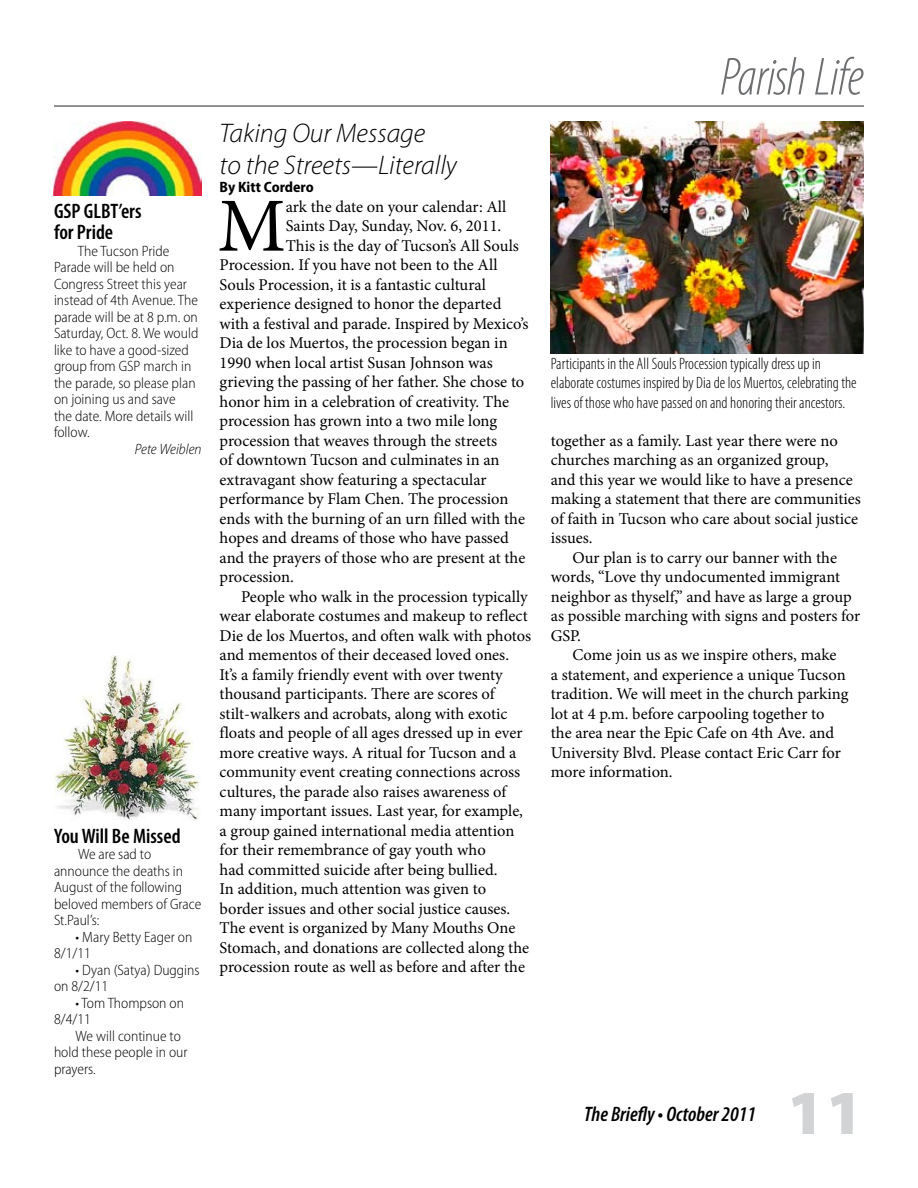
<style>
.page{position:relative;width:918px;height:1188px;background:#fff}
.page>*{position:absolute;margin:0;border:0;box-sizing:border-box;transform-origin:0 0}
.t1{font:76.5px "Minion Pro";color:#000}
.t2{font:900 semi-expanded 63px "Myriad Pro";color:#d1d3d4}
.t3{font:italic 300 condensed 54px "Myriad Pro";letter-spacing:-.02em;color:#6d6f71}
.t4{font:italic 300 27px/32.4px "Myriad Pro";color:#000}
.t5{font:600 condensed 21px/21px "Myriad Pro";color:#000}
.t6{font:italic 600 condensed 21px "Myriad Pro";color:#000}
.t7{font:16.5px/19.5px "Minion Pro";color:#000}
.t8{font:300 condensed 16.5px/19.5px "Myriad Pro";color:#000}
.t9{font:300 semi-condensed 15px/16.5px "Myriad Pro";color:#000}
.t10{font:700 semi-condensed 15px "Myriad Pro";color:#000}
.t11{font:italic 300 semi-condensed 15px "Myriad Pro";color:#000}
</style>
<div class="page">
<hr style="left:54px;top:105px;width:810px;height:2px;background:#6d6f71">
<img style="left:54px;top:122px;width:148px;height:73px">
<img style="left:54px;top:656px;width:147px;height:165px">
<img style="left:551px;top:122px;width:313px;height:231px">
<p class="t5" style="left:54px;top:201px;width:89px">GSP GLBT’ers for Pride</p>
<p class="t9" style="left:54px;top:243px;width:146px;text-indent:24px">The Tucson Pride<br>Parade will be held on<br>Congress Street this year instead of 4th Avenue. The parade will be at 8 p.m. on<br>Saturday, Oct. 8. We would like to have a good-sized group from GSP march in the parade, so please plan on joining us and save<br>the date. More details will follow.</p>
<p class="t11" style="left:135px;top:441px;width:68px">Pete Weiblen</p>
<p class="t5" style="left:54px;top:825px;width:128px">You Will Be Missed</p>
<p class="t9" style="left:54px;top:846px;width:149px;text-indent:24px">We are sad to announce the deaths in<br>August of the following beloved members of Grace<br>St.Paul’s:</p>
<p class="t9" style="left:54px;top:929px;width:140px;text-indent:22px">• Mary Betty Eager on<br>8/1/11</p>
<p class="t9" style="left:54px;top:962px;width:147px;text-indent:22px">• Dyan (Satya) Duggins on 8/2/11</p>
<p class="t9" style="left:54px;top:995px;width:132px;text-indent:22px">• Tom Thompson on<br>8/4/11</p>
<p class="t9" style="left:54px;top:1028px;width:135px;text-indent:22px">We will continue to hold these people in our prayers.</p>
<h3 class="t4" style="left:220px;top:117px;width:239px">Taking Our Message<br>to the Streets—Literally</h3>
<p class="t10" style="left:220px;top:179px;width:96px">By Kitt Cordero</p>
<h1 class="t1" style="left:218px;top:175px;width:70px">M</h1>
<p class="t7" style="left:286px;top:197px;width:222px">ark the date on your calendar: All</p>
<p class="t7" style="left:286px;top:216px;width:217px">Saints Day, Sunday, Nov. 6, 2011.</p>
<p class="t7" style="left:286px;top:236px;width:235px">This is the day of Tucson’s All Souls</p>
<p class="t7" style="left:220px;top:255px;width:279px">Procession. If you have not been to the All</p>
<p class="t7" style="left:220px;top:275px;width:268px">Souls Procession, it is a fantastic cultural</p>
<p class="t7" style="left:220px;top:294px;width:283px">experience designed to honor the departed</p>
<p class="t7" style="left:220px;top:314px;width:310px">with a festival and parade. Inspired by Mexico’s</p>
<p class="t7" style="left:220px;top:333px;width:290px">Dia de los Muertos, the procession began in</p>
<p class="t7" style="left:220px;top:353px;width:275px">1990 when local artist Susan Johnson was</p>
<p class="t7" style="left:220px;top:372px;width:306px">grieving the passing of her father. She chose to</p>
<p class="t7" style="left:220px;top:392px;width:291px">honor him in a celebration of creativity. The</p>
<p class="t7" style="left:220px;top:411px;width:279px">procession has grown into a two mile long</p>
<p class="t7" style="left:220px;top:431px;width:279px">procession that weaves through the streets</p>
<p class="t7" style="left:220px;top:450px;width:282px">of downtown Tucson and culminates in an</p>
<p class="t7" style="left:220px;top:470px;width:269px">extravagant show featuring a spectacular</p>
<p class="t7" style="left:220px;top:489px;width:290px">performance by Flam Chen. The procession</p>
<p class="t7" style="left:220px;top:509px;width:307px">ends with the burning of an urn filled with the</p>
<p class="t7" style="left:220px;top:528px;width:291px">hopes and dreams of those who have passed</p>
<p class="t7" style="left:220px;top:548px;width:307px">and the prayers of those who are present at the</p>
<p class="t7" style="left:220px;top:567px;width:76px">procession.</p>
<p class="t7" style="left:241px;top:587px;width:288px">People who walk in the procession typically</p>
<p class="t7" style="left:220px;top:606px;width:310px">wear elaborate costumes and makeup to reflect</p>
<p class="t7" style="left:220px;top:626px;width:313px">Die de los Muertos, and often walk with photos</p>
<p class="t7" style="left:220px;top:645px;width:291px">and mementos of their deceased loved ones.</p>
<p class="t7" style="left:220px;top:665px;width:285px">It’s a family friendly event with over twenty</p>
<p class="t7" style="left:220px;top:684px;width:277px">thousand participants. There are scores of</p>
<p class="t7" style="left:220px;top:704px;width:289px">stilt-walkers and acrobats, along with exotic</p>
<p class="t7" style="left:220px;top:723px;width:304px">floats and people of all ages dressed up in ever</p>
<p class="t7" style="left:220px;top:743px;width:298px">more creative ways. A ritual for Tucson and a</p>
<p class="t7" style="left:220px;top:762px;width:302px">community event creating connections across</p>
<p class="t7" style="left:220px;top:782px;width:288px">cultures, the parade also raises awareness of</p>
<p class="t7" style="left:220px;top:801px;width:305px">many important issues. Last year, for example,</p>
<p class="t7" style="left:220px;top:821px;width:296px">a group gained international media attention</p>
<p class="t7" style="left:220px;top:840px;width:268px">for their remembrance of gay youth who</p>
<p class="t7" style="left:220px;top:860px;width:279px">had committed suicide after being bullied.</p>
<p class="t7" style="left:220px;top:879px;width:268px">In addition, much attention was given to</p>
<p class="t7" style="left:220px;top:899px;width:292px">border issues and other social justice causes.</p>
<p class="t7" style="left:220px;top:918px;width:297px">The event is organized by Many Mouths One</p>
<p class="t7" style="left:220px;top:938px;width:311px">Stomach, and donations are collected along the</p>
<p class="t7" style="left:220px;top:957px;width:307px">procession route as well as before and after the</p>
<h3 class="t3" style="left:721px;top:48px;width:145px">Parish Life</h3>
<p class="t8" style="left:551px;top:354px;width:307px">Participants in the All Souls Procession typically dress up in elaborate costumes inspired by Dia de los Muertos, celebrating the lives of those who have passed on and honoring their ancestors.</p>
<p class="t7" style="left:551px;top:431px;width:312px">together as a family. Last year there were no churches marching as an organized group,<br>and this year we would like to have a presence making a statement that there are communities of faith in Tucson who care about social justice issues.</p>
<p class="t7" style="left:551px;top:548px;width:311px;text-indent:22px">Our plan is to carry our banner with the words, “Love thy undocumented immigrant neighbor as thyself,” and have as large a group as possible marching with signs and posters for GSP.</p>
<p class="t7" style="left:551px;top:645px;width:299px;text-indent:22px">Come join us as we inspire others, make<br>a statement, and experience a unique Tucson tradition. We will meet in the church parking lot at 4 p.m. before carpooling together to the area near the Epic Cafe on 4th Ave. and University Blvd. Please contact Eric Carr for more information.</p>
<p class="t6" style="left:584px;top:1102px;width:173px">The Briefly • October 2011</p>
<h2 class="t2" style="left:786px;top:1077px;width:79px">11</h2>
</div>
